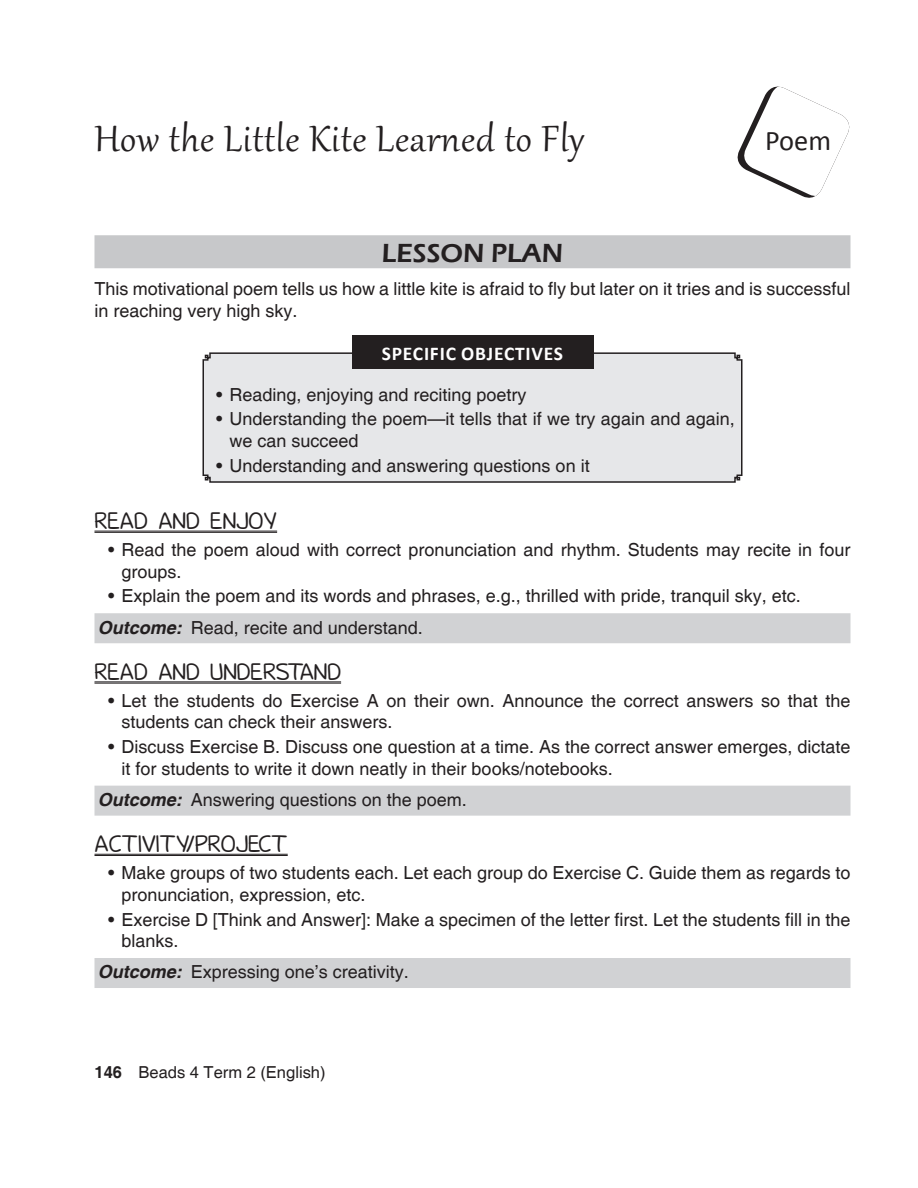
<style>
.page{position:relative;width:918px;height:1188px;background:#fff}
.page>*{position:absolute;margin:0;border:0;box-sizing:border-box;transform-origin:0 0}
.Head{font:45px "Gabriola";letter-spacing:.02em;color:#231f20}
.t1{font:28.5px "Calibri";color:#231f20}
.Lesson_plan{font:600 27px "Eras ITC";color:#231f20}
.Head_1{font:21px "Donald";color:#231f20}
.t2{font:700 19.5px "Calibri";letter-spacing:.04em;color:#fff}
.Body_text{font:18px/21.6px "Helvetica";color:#231f20}
.Outcome_1{font:18px "Helvetica";color:#231f20}
.t3{font:16.5px "Helvetica";color:#231f20}
.s1{font-weight:700;font-style:italic}
.s2{font-weight:700}
</style>
<div class="page">
<svg style="left:737px;top:86px;width:113px;height:112px"></svg>
<div style="left:94px;top:235px;width:756px;height:33px;background:#c7c8ca"></div>
<hr style="left:94px;top:531px;width:183px;height:1px;background:#231f20">
<hr style="left:94px;top:532px;width:183px;height:1px;background:#231f20">
<div style="left:94px;top:613px;width:756px;height:30px;background:#d1d2d4"></div>
<hr style="left:94px;top:682px;width:247px;height:1px;background:#231f20">
<hr style="left:94px;top:683px;width:247px;height:1px;background:#231f20">
<div style="left:94px;top:786px;width:756px;height:30px;background:#d1d2d4"></div>
<hr style="left:94px;top:854px;width:194px;height:1px;background:#231f20">
<hr style="left:94px;top:855px;width:194px;height:1px;background:#231f20">
<div style="left:94px;top:958px;width:756px;height:30px;background:#d1d2d4"></div>
<div style="left:202px;top:352px;width:541px;height:131px;background:#e6e7e9"></div>
<div style="left:352px;top:336px;width:241px;height:33px;background:#231f20"></div>
<p class="Head" style="left:94px;top:110px;width:491px">How the Little Kite Learned to Fly</p>
<p class="t1" style="left:765px;top:123px;width:68px">Poem</p>
<p class="Lesson_plan" style="left:382px;top:237px;width:183px">LESSON PLAN</p>
<p class="Body_text" style="left:94px;top:278px;width:757px;line-height:22.5px">This motivational poem tells us how a little kite is afraid to fly but later on it tries and is successful in reaching very high sky.</p>
<p class="t2" style="left:382px;top:341px;width:183px">SPECIFIC OBJECTIVES</p>
<p class="Body_text" style="left:216px;top:384px;width:312px">• Reading, enjoying and reciting poetry</p>
<p class="Body_text" style="left:230px;top:409px;width:507px;text-indent:-14px">• Understanding the poem—it tells that if we try again and again, we can succeed</p>
<p class="Body_text" style="left:216px;top:455px;width:375px">• Understanding and answering questions on it</p>
<p class="Head_1" style="left:94px;top:512px;width:184px">READ AND ENJOY</p>
<p class="Body_text" style="left:122px;top:539px;width:730px;text-indent:-14px">• Read the poem aloud with correct pronunciation and rhythm. Students may recite in four groups.</p>
<p class="Body_text" style="left:108px;top:586px;width:694px">• Explain the poem and its words and phrases, e.g., thrilled with pride, tranquil sky, etc.</p>
<p class="Outcome_1" style="left:98px;top:617px;width:327px"><span class="s1">Outcome:</span> Read, recite and understand.</p>
<p class="Head_1" style="left:94px;top:663px;width:248px">READ AND UNDERSTAND</p>
<p class="Body_text" style="left:122px;top:690px;width:730px;text-indent:-14px">• Let the students do Exercise A on their own. Announce the correct answers so that the students can check their answers.</p>
<p class="Body_text" style="left:122px;top:737px;width:730px;text-indent:-14px">• Discuss Exercise B. Discuss one question at a time. As the correct answer emerges, dictate it for students to write it down neatly in their books/notebooks.</p>
<p class="Outcome_1" style="left:98px;top:789px;width:371px"><span class="s1">Outcome:</span> Answering questions on the poem.</p>
<p class="Head_1" style="left:94px;top:835px;width:195px">ACTIVITY/PROJECT</p>
<p class="Body_text" style="left:122px;top:863px;width:730px;text-indent:-14px">• Make groups of two students each. Let each group do Exercise C. Guide them as regards to pronunciation, expression, etc.</p>
<p class="Body_text" style="left:122px;top:909px;width:730px;text-indent:-14px">• Exercise D [Think and Answer]: Make a specimen of the letter first. Let the students fill in the blanks.</p>
<p class="Outcome_1" style="left:98px;top:962px;width:313px"><span class="s1">Outcome:</span> Expressing one’s creativity.</p>
<p class="t3" style="left:94px;top:1063px;width:233px"><span class="s2">146</span> Beads 4 Term 2 (English)</p>
</div>
